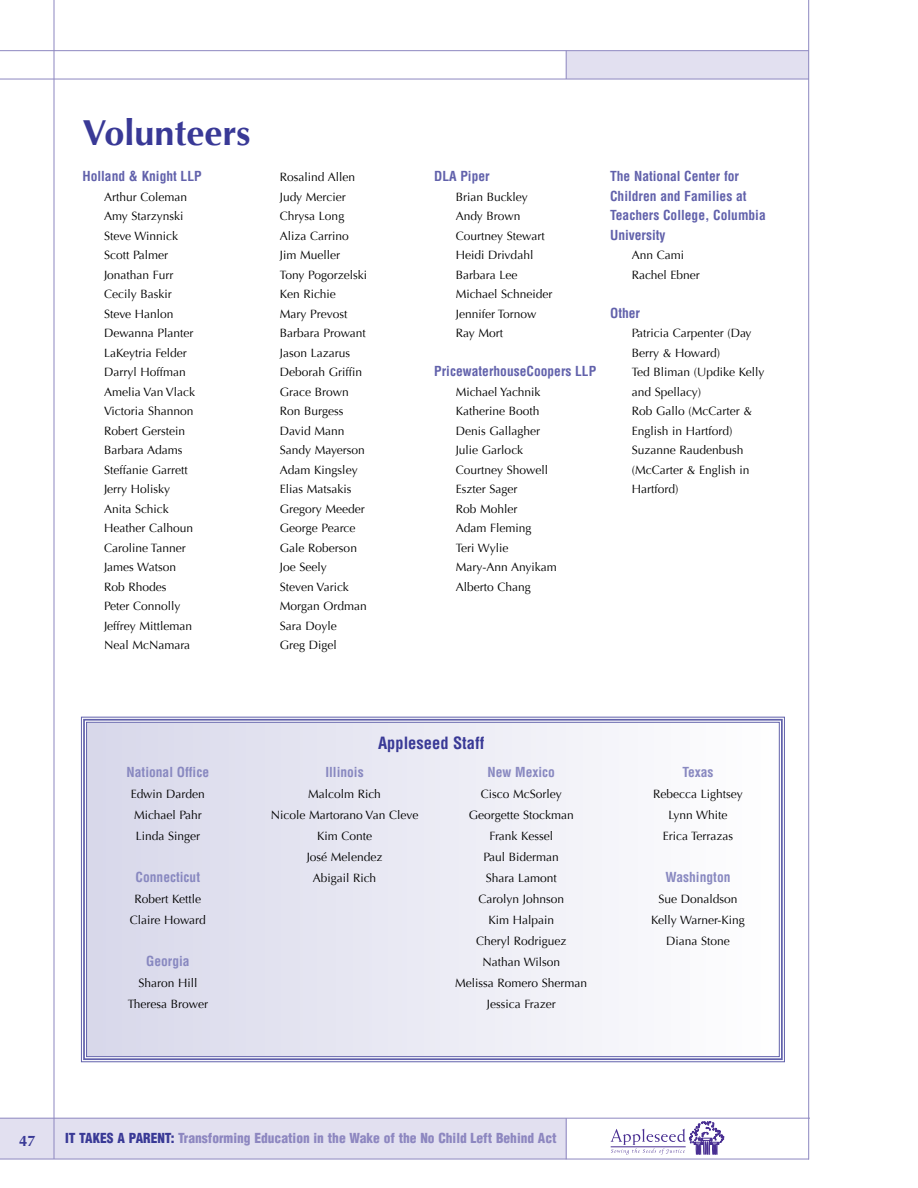
<style>
.page{position:relative;width:918px;height:1188px;background:#fff}
.page>*{position:absolute;margin:0;border:0;box-sizing:border-box;transform-origin:0 0}
.t1{font:700 36px "Optima";color:#393996}
.t2{font:700 condensed 16.5px "Helvetica";color:#393996}
.t3{font:700 15px "Optima";color:#393996}
.t4{font:700 condensed 13.5px/19.5px "Helvetica";color:#6161ab}
.t5{font:900 condensed 13.5px "Helvetica";color:#8d87c0}
.t6{font:700 condensed 13.5px "Helvetica";color:#8888c0}
.t7{font:12px/19.5px "Optima";color:#000}
.s1{color:#393996}
</style>
<div class="page">
<div style="left:566px;top:51px;width:242px;height:28px;background:#e2e0f0"></div>
<hr style="left:808px;top:0;width:1px;height:1160px;background:#8d87c0">
<hr style="left:0;top:50px;width:809px;height:1px;background:#8d87c0">
<hr style="left:0;top:79px;width:809px;height:1px;background:#8d87c0">
<div style="left:0;top:1118px;width:566px;height:41px;background:#e2e0f0"></div>
<hr style="left:0;top:1118px;width:810px;height:1px;background:#8d87c0">
<hr style="left:0;top:1159px;width:809px;height:1px;background:#8d87c0">
<hr style="left:566px;top:1118px;width:1px;height:41px;background:#8d87c0">
<svg style="left:566px;top:51px;width:1px;height:28px"></svg>
<hr style="left:54px;top:0;width:1px;height:1159px;background:#8d87c0">
<svg style="left:611px;top:1121px;width:113px;height:34px"></svg>
<svg style="left:81px;top:716px;width:704px;height:347px"></svg>
<div style="left:83px;top:719px;width:700px;height:341px;border:2px solid #6161ab"></div>
<h1 class="t1" style="left:82px;top:112px;width:170px">Volunteers</h1>
<p class="t4" style="left:82px;top:166px;width:121px">Holland &amp; Knight LLP</p>
<p class="t7" style="left:104px;top:187px;width:92px">Arthur Coleman<br>Amy Starzynski<br>Steve Winnick<br>Scott Palmer<br>Jonathan Furr<br>Cecily Baskir<br>Steve Hanlon<br>Dewanna Planter<br>LaKeytria Felder<br>Darryl Hoffman<br>Amelia Van Vlack<br>Victoria Shannon<br>Robert Gerstein<br>Barbara Adams<br>Steffanie Garrett<br>Jerry Holisky<br>Anita Schick<br>Heather Calhoun<br>Caroline Tanner<br>James Watson<br>Rob Rhodes<br>Peter Connolly<br>Jeffrey Mittleman<br>Neal McNamara</p>
<p class="t7" style="left:280px;top:168px;width:89px">Rosalind Allen<br>Judy Mercier<br>Chrysa Long<br>Aliza Carrino<br>Jim Mueller<br>Tony Pogorzelski<br>Ken Richie<br>Mary Prevost<br>Barbara Prowant<br>Jason Lazarus<br>Deborah Griffin<br>Grace Brown<br>Ron Burgess<br>David Mann<br>Sandy Mayerson<br>Adam Kingsley<br>Elias Matsakis<br>Gregory Meeder<br>George Pearce<br>Gale Roberson<br>Joe Seely<br>Steven Varick<br>Morgan Ordman<br>Sara Doyle<br>Greg Digel</p>
<p class="t4" style="left:434px;top:166px;width:57px">DLA Piper</p>
<p class="t7" style="left:456px;top:187px;width:98px">Brian Buckley<br>Andy Brown<br>Courtney Stewart<br>Heidi Drivdahl<br>Barbara Lee<br>Michael Schneider<br>Jennifer Tornow<br>Ray Mort</p>
<p class="t4" style="left:434px;top:361px;width:163px">PricewaterhouseCoopers LLP</p>
<p class="t7" style="left:456px;top:382px;width:103px">Michael Yachnik<br>Katherine Booth<br>Denis Gallagher<br>Julie Garlock<br>Courtney Showell<br>Eszter Sager<br>Rob Mohler<br>Adam Fleming<br>Teri Wylie<br>Mary-Ann Anyikam<br>Alberto Chang</p>
<p class="t4" style="left:610px;top:166px;width:157px">The National Center for<br>Children and Families at<br>Teachers College, Columbia<br>University</p>
<p class="t7" style="left:632px;top:246px;width:70px">Ann Cami<br>Rachel Ebner</p>
<p class="t4" style="left:610px;top:303px;width:31px">Other</p>
<p class="t7" style="left:632px;top:324px;width:134px">Patricia Carpenter (Day<br>Berry &amp; Howard)<br>Ted Bliman (Updike Kelly and Spellacy)<br>Rob Gallo (McCarter &amp;<br>English in Hartford)<br>Suzanne Raudenbush (McCarter &amp; English in<br>Hartford)</p>
<p class="t6" style="left:127px;top:764px;width:84px">National Office</p>
<p class="t7" style="left:131px;top:784px;width:76px;line-height:21px">Edwin Darden<br>Michael Pahr<br>Linda Singer</p>
<p class="t6" style="left:136px;top:869px;width:66px">Connecticut</p>
<p class="t7" style="left:130px;top:889px;width:77px;line-height:21px;text-align:center">Robert Kettle<br>Claire Howard</p>
<p class="t6" style="left:146px;top:953px;width:45px">Georgia</p>
<p class="t7" style="left:128px;top:973px;width:82px;line-height:21px;text-align:center">Sharon Hill<br>Theresa Brower</p>
<h2 class="t2" style="left:378px;top:733px;width:108px">Appleseed Staff</h2>
<p class="t6" style="left:325px;top:764px;width:40px">Illinois</p>
<p class="t7" style="left:271px;top:784px;width:149px;line-height:21px;text-align:center">Malcolm Rich<br>Nicole Martorano Van Cleve<br>Kim Conte<br>José Melendez<br>Abigail Rich</p>
<p class="t6" style="left:488px;top:764px;width:69px">New Mexico</p>
<p class="t7" style="left:455px;top:784px;width:134px;line-height:21px;text-align:center">Cisco McSorley<br>Georgette Stockman<br>Frank Kessel<br>Paul Biderman<br>Shara Lamont<br>Carolyn Johnson<br>Kim Halpain<br>Cheryl Rodriguez<br>Nathan Wilson<br>Melissa Romero Sherman<br>Jessica Frazer</p>
<p class="t6" style="left:682px;top:764px;width:33px">Texas</p>
<p class="t7" style="left:653px;top:784px;width:91px;line-height:21px;text-align:center">Rebecca Lightsey<br>Lynn White<br>Erica Terrazas</p>
<p class="t6" style="left:666px;top:869px;width:67px">Washington</p>
<p class="t7" style="left:651px;top:889px;width:95px;line-height:21px;text-align:center">Sue Donaldson<br>Kelly Warner-King<br>Diana Stone</p>
<p class="t3" style="left:19px;top:1132px;width:18px">47</p>
<p class="t5" style="left:65px;top:1129px;width:493px"><span class="s1">IT TAKES A PARENT:</span> Transforming Education in the Wake of the No Child Left Behind Act</p>
</div>
